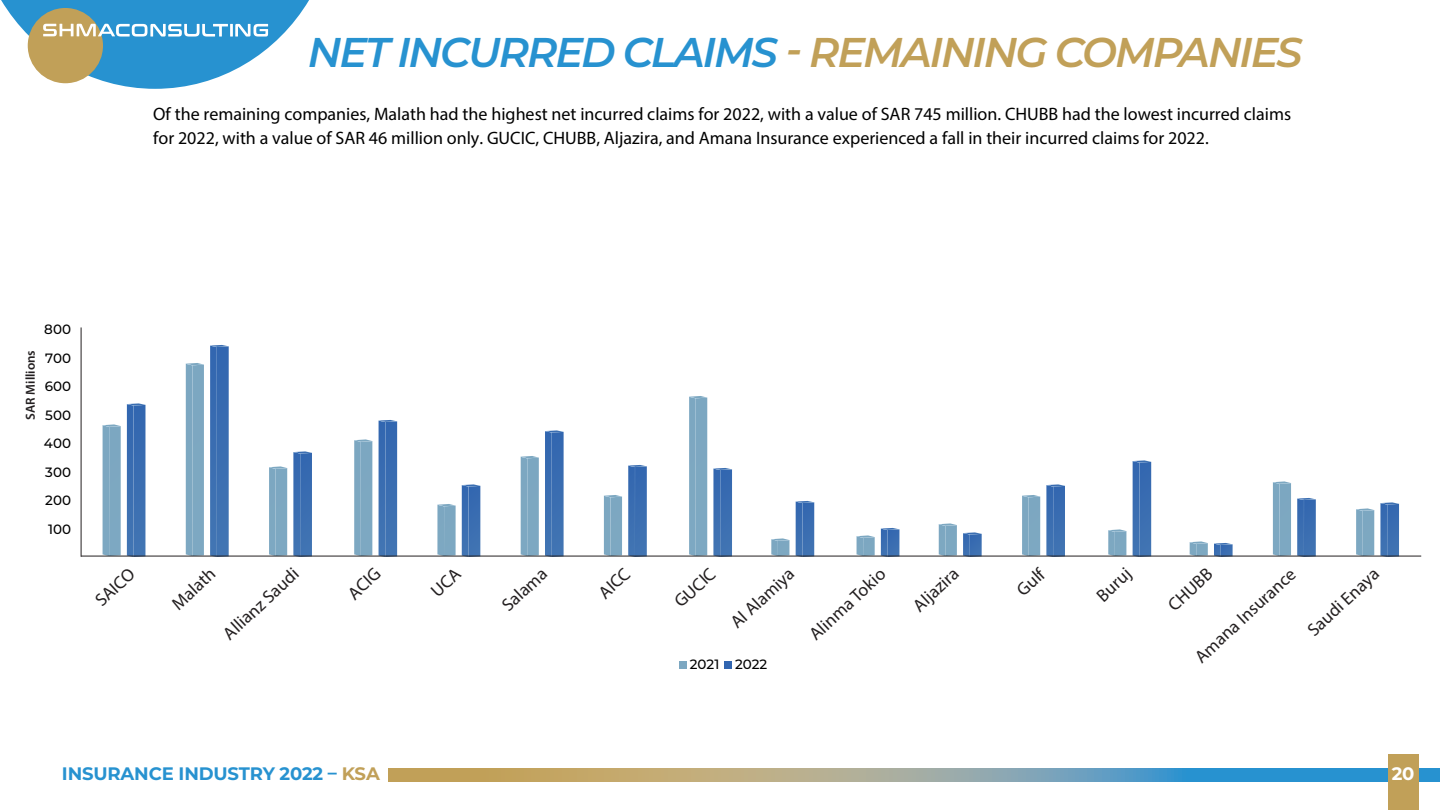
<style>
.page{position:relative;width:1440px;height:810px;background:#fff}
.page>*{position:absolute;margin:0;border:0;box-sizing:border-box;transform-origin:0 0}
.t1{font:italic 600 41.55px "Montserrat";letter-spacing:-.05em;color:#c1a058}
.t2{font:18px/23.9px "Myriad Pro";color:#010101}
.t3{font:18px "Myriad Pro";color:#231f20}
.t4{font:700 18px "Montserrat";letter-spacing:-.01em;color:#2792d0}
.t5{font:700 18px "Montserrat";color:#fff}
.t6{font:500 13.5px/28.5px "Montserrat";color:#000;text-align:justify}
.t7{font:600 13.05px "Myriad Pro";color:#231f20}
.s1{color:#2792d0}
.s2{color:#c1a058}
</style>
<div class="page">
<svg style="left:127px;top:403px;width:18px;height:153px;background:#3e70b2"></svg>
<svg style="left:103px;top:424px;width:18px;height:132px;background:#81aac2"></svg>
<svg style="left:210px;top:345px;width:19px;height:211px;background:#4072b3"></svg>
<svg style="left:186px;top:363px;width:18px;height:193px;background:#7fa9c2"></svg>
<svg style="left:293px;top:451px;width:19px;height:105px;background:#4173b3"></svg>
<svg style="left:269px;top:466px;width:18px;height:90px;background:#80a9c2"></svg>
<svg style="left:379px;top:420px;width:18px;height:136px;background:#3d6fb2"></svg>
<svg style="left:354px;top:439px;width:18px;height:117px;background:#80aac2"></svg>
<svg style="left:462px;top:484px;width:18px;height:72px"></svg>
<svg style="left:437px;top:504px;width:19px;height:52px"></svg>
<svg style="left:545px;top:430px;width:19px;height:126px;background:#4273b3"></svg>
<svg style="left:521px;top:456px;width:18px;height:100px;background:#80a9c2"></svg>
<svg style="left:628px;top:465px;width:19px;height:91px;background:#4071b2"></svg>
<svg style="left:604px;top:495px;width:18px;height:61px"></svg>
<svg style="left:713px;top:468px;width:19px;height:88px;background:#4173b3"></svg>
<svg style="left:689px;top:396px;width:18px;height:160px;background:#7fa9c2"></svg>
<svg style="left:796px;top:501px;width:18px;height:55px"></svg>
<svg style="left:771px;top:538px;width:18px;height:18px"></svg>
<svg style="left:881px;top:528px;width:18px;height:28px"></svg>
<svg style="left:857px;top:535px;width:18px;height:21px"></svg>
<svg style="left:963px;top:532px;width:19px;height:24px"></svg>
<svg style="left:939px;top:523px;width:18px;height:33px"></svg>
<svg style="left:1046px;top:484px;width:19px;height:72px"></svg>
<svg style="left:1022px;top:495px;width:18px;height:61px"></svg>
<svg style="left:1133px;top:460px;width:18px;height:96px;background:#3f70b2"></svg>
<svg style="left:1108px;top:529px;width:18px;height:27px"></svg>
<svg style="left:1214px;top:543px;width:19px;height:13px"></svg>
<svg style="left:1190px;top:541px;width:18px;height:15px"></svg>
<svg style="left:1297px;top:498px;width:19px;height:58px"></svg>
<svg style="left:1273px;top:481px;width:18px;height:75px"></svg>
<svg style="left:1380px;top:502px;width:19px;height:54px"></svg>
<svg style="left:1356px;top:508px;width:18px;height:48px"></svg>
<div style="left:680px;top:661px;width:7px;height:8px;background:#7ca7c1"></div>
<div style="left:725px;top:661px;width:7px;height:8px;background:#3165b0"></div>
<hr style="left:81px;top:556px;width:1340px;height:1px;background:#231f20">
<svg style="left:1px;top:0;width:308px;height:89px"></svg>
<div style="left:388px;top:768px;width:1052px;height:13px;background:#c1a058"></div>
<svg style="left:558px;top:768px;width:882px;height:13px;background:#7ea2a8"></svg>
<div style="left:1388px;top:754px;width:30px;height:56px;background:#c1a058"></div>
<hr style="left:81px;top:327px;width:1px;height:230px;background:#231f20">
<h1 class="t1" style="left:308px;top:23px;width:996px"><span class="s1">NET INCURRED CLAIMS</span> - REMAINING COMPANIES</h1>
<p class="t2" style="left:153px;top:102px;width:1139px">Of the remaining companies, Malath had the highest net incurred claims for 2022, with a value of SAR 745 million. CHUBB had the lowest incurred claims for 2022, with a value of SAR 46 million only. GUCIC, CHUBB, Aljazira, and Amana Insurance experienced a fall in their incurred claims for 2022.</p>
<p class="t7" style="left:22px;top:420px;width:71px;rotate:-90deg">SAR Millions</p>
<p class="t6" style="left:44px;top:314px;width:29px">800<br>700<br>600<br>500<br>400<br>300<br>200<br>100</p>
<p class="t3" style="left:90px;top:595px;width:48px;rotate:-43deg">SAICO</p>
<p class="t3" style="left:167px;top:598px;width:54px;rotate:-43deg">Malath</p>
<p class="t3" style="left:218px;top:628px;width:97px;rotate:-43deg">Allianz Saudi</p>
<p class="t3" style="left:343px;top:588px;width:39px;rotate:-43deg">ACIG</p>
<p class="t3" style="left:497px;top:600px;width:56px;rotate:-43deg">Salama</p>
<p class="t3" style="left:594px;top:587px;width:37px;rotate:-43deg">AICC</p>
<p class="t3" style="left:670px;top:596px;width:50px;rotate:-43deg">GUCIC</p>
<p class="t3" style="left:726px;top:617px;width:81px;rotate:-43deg">Al Alamiya</p>
<p class="t3" style="left:805px;top:629px;width:98px;rotate:-43deg">Alinma Tokio</p>
<p class="t3" style="left:908px;top:600px;width:56px;rotate:-43deg">AIjazira</p>
<p class="t3" style="left:1012px;top:585px;width:33px;rotate:-43deg">Gulf</p>
<p class="t3" style="left:1092px;top:590px;width:41px;rotate:-43deg">Buruj</p>
<p class="t3" style="left:1190px;top:652px;width:132px;rotate:-43deg">Amana Insurance</p>
<p class="t3" style="left:1303px;top:624px;width:92px;rotate:-43deg">Saudi Enaya</p>
<p class="t3" style="left:1163px;top:599px;width:55px;rotate:-43deg">CHUBB</p>
<p class="t6" style="left:690px;top:650px;width:79px">2021 2022</p>
<p class="t4" style="left:62px;top:761px;width:319px">INSURANCE INDUSTRY 2022 – <span class="s2">KSA</span></p>
<p class="t5" style="left:1392px;top:761px;width:24px">20</p>
</div>
